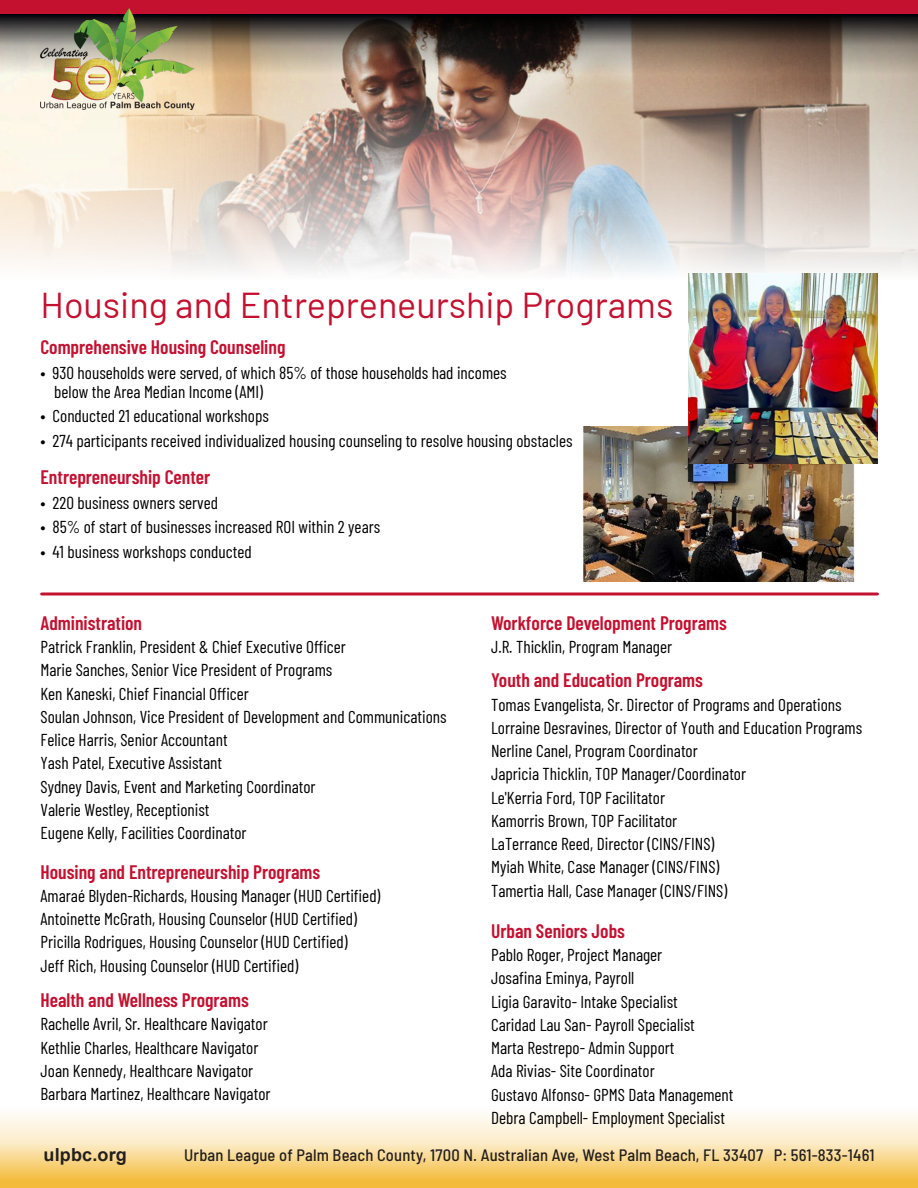
<style>
.page{position:relative;width:918px;height:1188px;background:#fff}
.page>*{position:absolute;margin:0;border:0;box-sizing:border-box;transform-origin:0 0}
.t1{font:36px "Barlow";color:#c41130}
.t2{font:600 19.5px "Barlow Condensed";color:#c41130}
.t3{font:700 18px "Arial";letter-spacing:.01em;color:#231f20}
.t4{font:17.25px/23.2px "Barlow Condensed";color:#000}
.t5{font:500 semi-condensed 16.5px "Barlow";letter-spacing:.01em;color:#231f20}
</style>
<div class="page">
<img style="left:583px;top:426px;width:272px;height:156px">
<img style="left:0;top:74px;width:918px;height:7px">
<img style="left:0;top:81px;width:918px;height:200px">
<svg style="left:0;top:1114px;width:918px;height:67px;background:#f9e1aa"></svg>
<div style="left:0;top:1181px;width:918px;height:7px;background:#f4bb3a"></div>
<svg style="left:0;top:14px;width:918px;height:60px;background:#66594e"></svg>
<div style="left:0;top:0;width:918px;height:14px;background:#c41130"></div>
<img style="left:40px;top:8px;width:154px;height:101px">
<svg style="left:42px;top:592px;width:836px;height:4px;background:#d24c63"></svg>
<img style="left:689px;top:273px;width:189px;height:190px">
<h1 class="t1" style="left:40px;top:282px;width:634px">Housing and Entrepreneurship Programs</h1>
<p class="t2" style="left:40px;top:335px;width:246px">Comprehensive Housing Counseling</p>
<p class="t4" style="left:54px;top:363px;width:454px;line-height:18.8px;text-indent:-14px">• 930 households were served, of which 85% of those households had incomes below the Area Median Income (AMI)</p>
<p class="t4" style="left:40px;top:404px;width:230px">• Conducted 21 educational workshops</p>
<p class="t4" style="left:40px;top:429px;width:534px">• 274 participants received individualized housing counseling to resolve housing obstacles</p>
<p class="t2" style="left:40px;top:464px;width:171px">Entrepreneurship Center</p>
<p class="t4" style="left:40px;top:490px;width:179px">• 220 business owners served</p>
<p class="t4" style="left:40px;top:515px;width:341px">• 85% of start of businesses increased ROI within 2 years</p>
<p class="t4" style="left:40px;top:540px;width:213px">• 41 business workshops conducted</p>
<p class="t2" style="left:40px;top:610px;width:103px">Administration</p>
<p class="t4" style="left:40px;top:635px;width:408px">Patrick Franklin, President &amp; Chief Executive Officer<br>Marie Sanches, Senior Vice President of Programs<br>Ken Kaneski, Chief Financial Officer<br>Soulan Johnson, Vice President of Development and Communications Felice Harris, Senior Accountant<br>Yash Patel, Executive Assistant<br>Sydney Davis, Event and Marketing Coordinator<br>Valerie Westley, Receptionist<br>Eugene Kelly, Facilities Coordinator</p>
<p class="t2" style="left:40px;top:859px;width:281px">Housing and Entrepreneurship Programs</p>
<p class="t4" style="left:40px;top:883px;width:341px">Amaraé Blyden-Richards, Housing Manager (HUD Certified)<br>Antoinette McGrath, Housing Counselor (HUD Certified)<br>Pricilla Rodrigues, Housing Counselor (HUD Certified)<br>Jeff Rich, Housing Counselor (HUD Certified)</p>
<p class="t2" style="left:40px;top:988px;width:210px">Health and Wellness Programs</p>
<p class="t4" style="left:40px;top:1012px;width:232px">Rachelle Avril, Sr. Healthcare Navigator Kethlie Charles, Healthcare Navigator Joan Kennedy, Healthcare Navigator Barbara Martinez, Healthcare Navigator</p>
<p class="t2" style="left:491px;top:610px;width:237px">Workforce Development Programs</p>
<p class="t4" style="left:491px;top:635px;width:183px">J.R. Thicklin, Program Manager</p>
<p class="t2" style="left:491px;top:668px;width:213px">Youth and Education Programs</p>
<p class="t4" style="left:491px;top:692px;width:373px">Tomas Evangelista, Sr. Director of Programs and Operations Lorraine Desravines, Director of Youth and Education Programs Nerline Canel, Program Coordinator<br>Japricia Thicklin, TOP Manager/Coordinator<br>Le'Kerria Ford, TOP Facilitator<br>Kamorris Brown, TOP Facilitator<br>LaTerrance Reed, Director (CINS/FINS)<br>Myiah White, Case Manager (CINS/FINS)<br>Tamertia Hall, Case Manager (CINS/FINS)</p>
<p class="t2" style="left:491px;top:918px;width:135px">Urban Seniors Jobs</p>
<p class="t4" style="left:491px;top:943px;width:244px">Pablo Roger, Project Manager<br>Josafina Eminya, Payroll<br>Ligia Garavito- Intake Specialist<br>Caridad Lau San- Payroll Specialist<br>Marta Restrepo- Admin Support<br>Ada Rivias- Site Coordinator<br>Gustavo Alfonso- GPMS Data Management Debra Campbell- Employment Specialist</p>
<p class="t3" style="left:44px;top:1148px;width:85px">ulpbc.org</p>
<p class="t5" style="left:184px;top:1144px;width:692px">Urban League of Palm Beach County, 1700 N. Australian Ave, West Palm Beach, FL 33407 P: 561-833-1461</p>
</div>
